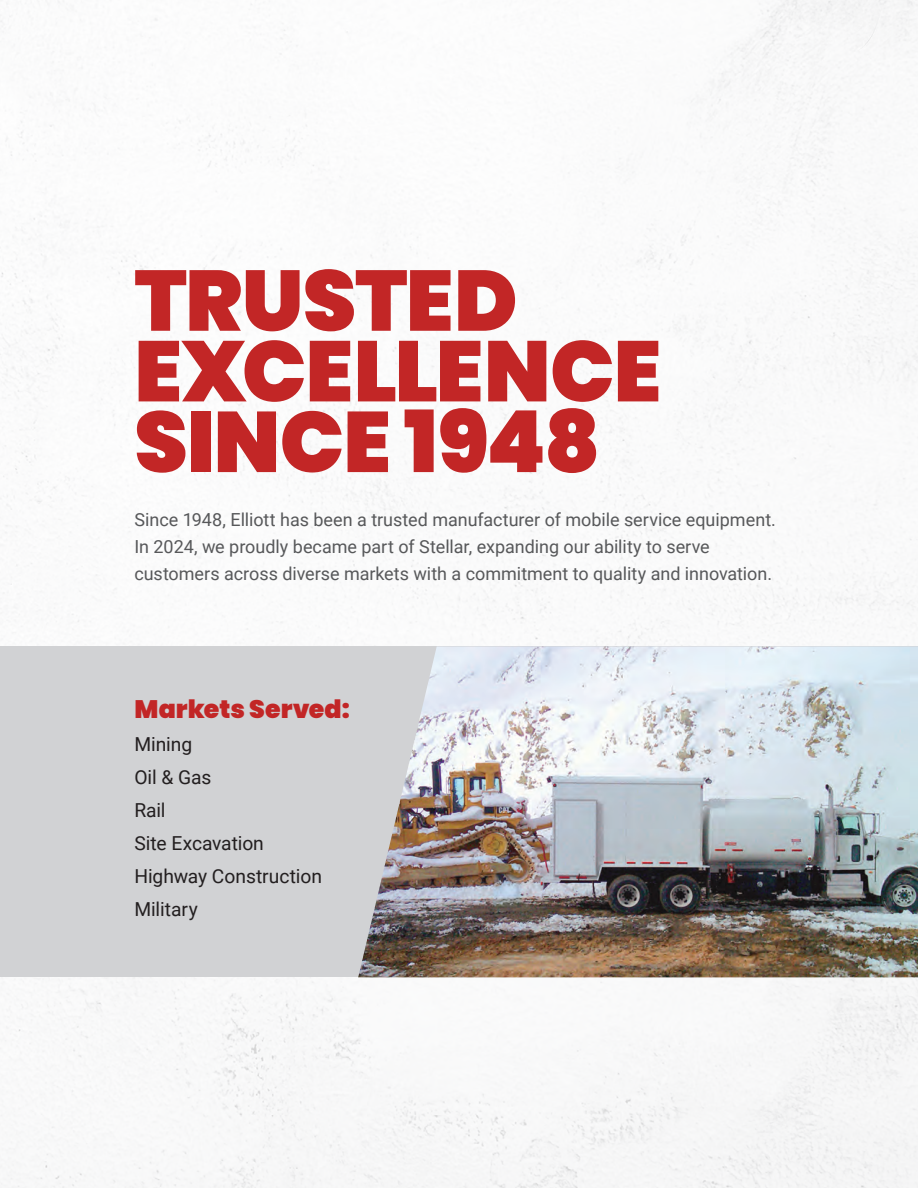
<style>
.page{position:relative;width:918px;height:1188px;background:#fff}
.page>*{position:absolute;margin:0;border:0;box-sizing:border-box;transform-origin:0 0}
.t1{font:900 85.65px/70.7px "Poppins";letter-spacing:-.01em;color:#c22626}
.t2{font:900 25.2px "Poppins";color:#c22626}
.t3{font:19.2px/33px "Roboto";letter-spacing:-.005em;color:#231f20}
.t4{font:18px/27px "Roboto";color:#57585a}
</style>
<div class="page">
<img style="left:0;top:0;width:918px;height:1188px">
<div style="left:0;top:646px;width:918px;height:331px;background:#d1d2d4"></div>
<img style="left:358px;top:646px;width:560px;height:331px">
<h1 class="t1" style="left:134px;top:266px;width:528px">TRUSTED<br>EXCELLENCE<br>SINCE 1948</h1>
<p class="t4" style="left:134px;top:506px;width:643px">Since 1948, Elliott has been a trusted manufacturer of mobile service equipment.<br>In 2024, we proudly became part of Stellar, expanding our ability to serve customers across diverse markets with a commitment to quality and innovation.</p>
<h2 class="t2" style="left:134px;top:695px;width:217px">Markets Served:</h2>
<p class="t3" style="left:134px;top:727px;width:189px">Mining<br>Oil &amp; Gas<br>Rail<br>Site Excavation<br>Highway Construction<br>Military</p>
</div>
